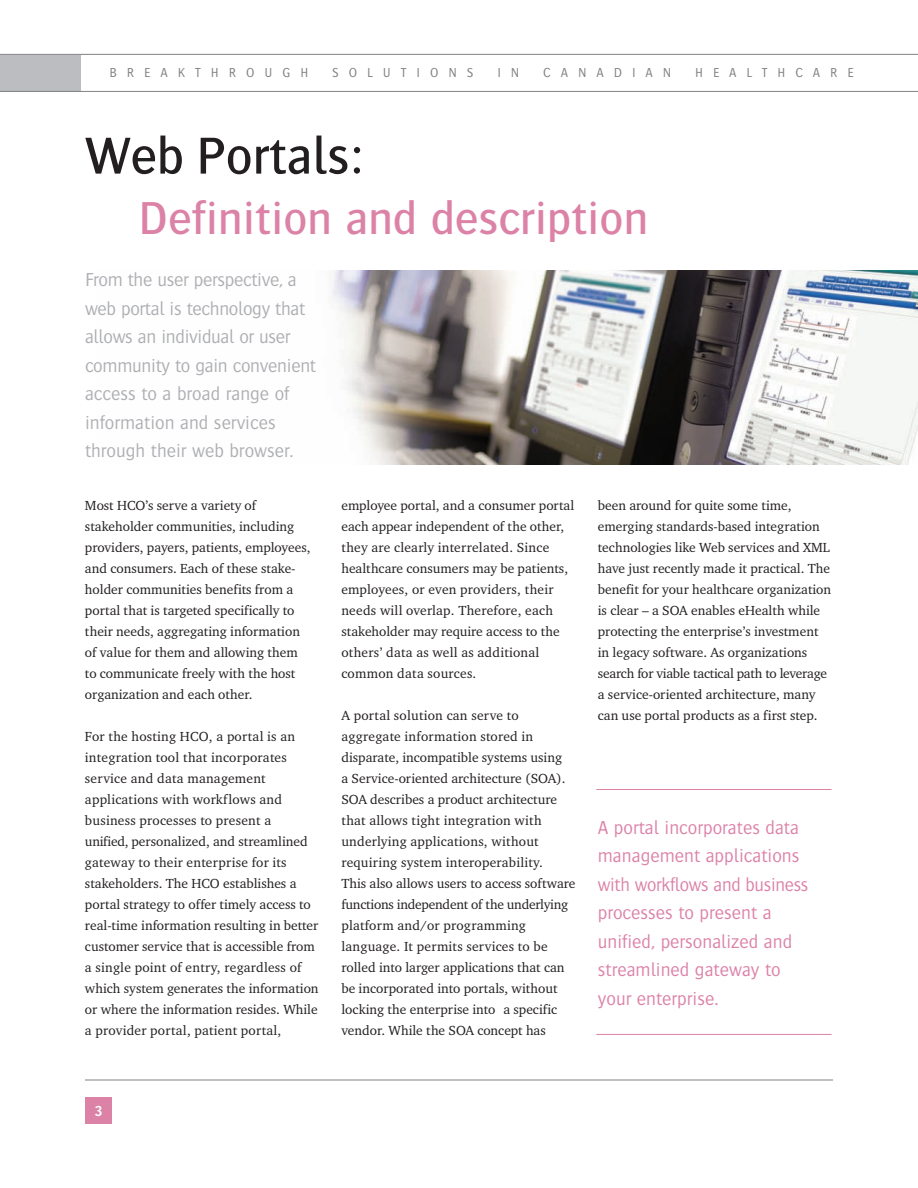
<style>
.page{position:relative;width:918px;height:1188px;background:#fff}
.page>*{position:absolute;margin:0;border:0;box-sizing:border-box;transform-origin:0 0}
.t1{font:500 54px "Bosis For Agfa";color:#231f20}
.t2{font:500 48px "Bosis For Agfa";color:#dc82a7}
.t3{font:300 19.5px/28.5px "Bosis For Agfa";letter-spacing:-.015em;color:#aeafb3}
.t4{font:300 19.5px/28.5px "Bosis For Agfa";color:#dc82a7}
.t5{font:600 15px "Bosis For Agfa";color:#fff}
.t6{font:13.5px/21px "Charter ITC For Agfa";color:#231f20}
.t7{font:300 13.5px "Bosis For Agfa";letter-spacing:.74em;color:#808285}
</style>
<div class="page">
<svg style="left:0;top:54px;width:918px;height:38px"></svg>
<div style="left:85px;top:1097px;width:27px;height:27px;background:#dc82a7"></div>
<hr style="left:85px;top:1080px;width:748px;height:1px;background:#808285">
<img style="left:332px;top:270px;width:586px;height:194px">
<hr style="left:596px;top:1034px;width:236px;height:1px;background:#dc82a7">
<hr style="left:596px;top:789px;width:236px;height:1px;background:#dc82a7">
<p class="t7" style="left:109px;top:65px;width:200px">BREAKTHROUGH</p>
<p class="t7" style="left:332px;top:65px;width:143px">SOLUTIONS</p>
<p class="t7" style="left:497px;top:65px;width:24px">I N</p>
<p class="t7" style="left:543px;top:65px;width:130px">CANADIAN</p>
<p class="t7" style="left:695px;top:65px;width:160px">HEALTHCARE</p>
<h1 class="t1" style="left:85px;top:136px;width:280px">Web Portals:</h1>
<h2 class="t2" style="left:139px;top:200px;width:511px">Definition and description</h2>
<h3 class="t3" style="left:85px;top:265px;width:233px">From the user perspective, a web portal is technology that allows an individual or user community to gain convenient access to a broad range of information and services through their web browser.</h3>
<p class="t6" style="left:85px;top:495px;width:227px">Most HCO’s serve a variety of stakeholder communities, including providers, payers, patients, employees, and consumers. Each of these stake&shy;holder communities benefits from a portal that is targeted specifically to their needs, aggregating information of value for them and allowing them to communicate freely with the host organization and each other.</p>
<p class="t6" style="left:85px;top:726px;width:235px">For the hosting HCO, a portal is an integration tool that incorporates service and data management applications with workflows and business processes to present a<br>unified, personalized, and streamlined gateway to their enterprise for its stakeholders. The HCO establishes a portal strategy to offer timely access to real-time information resulting in better customer service that is accessible from a single point of entry, regardless of which system generates the information or where the information resides. While a provider portal, patient portal,</p>
<p class="t6" style="left:341px;top:495px;width:234px">employee portal, and a consumer portal each appear independent of the other, they are clearly interrelated. Since healthcare consumers may be patients, employees, or even providers, their needs will overlap. Therefore, each stakeholder may require access to the others’ data as well as additional common data sources.</p>
<p class="t6" style="left:341px;top:705px;width:236px">A portal solution can serve to aggregate information stored in disparate, incompatible systems using<br>a Service-oriented architecture (SOA).<br>SOA describes a product architecture that allows tight integration with underlying applications, without requiring system interoperability.<br>This also allows users to access software functions independent of the underlying platform and/or programming language. It permits services to be rolled into larger applications that can be incorporated into portals, without locking the enterprise into a specific vendor. While the SOA concept has</p>
<p class="t6" style="left:598px;top:495px;width:235px">been around for quite some time, emerging standards-based integration technologies like Web services and XML have just recently made it practical. The benefit for your healthcare organization is clear – a SOA enables eHealth while protecting the enterprise’s investment in legacy software. As organizations search for viable tactical path to leverage a service-oriented architecture, many can use portal products as a first step.</p>
<h3 class="t4" style="left:598px;top:813px;width:212px">A portal incorporates data management applications with workflows and business processes to present a unified, personalized and streamlined gateway to your enterprise.</h3>
<p class="t5" style="left:94px;top:1102px;width:10px">3</p>
</div>
